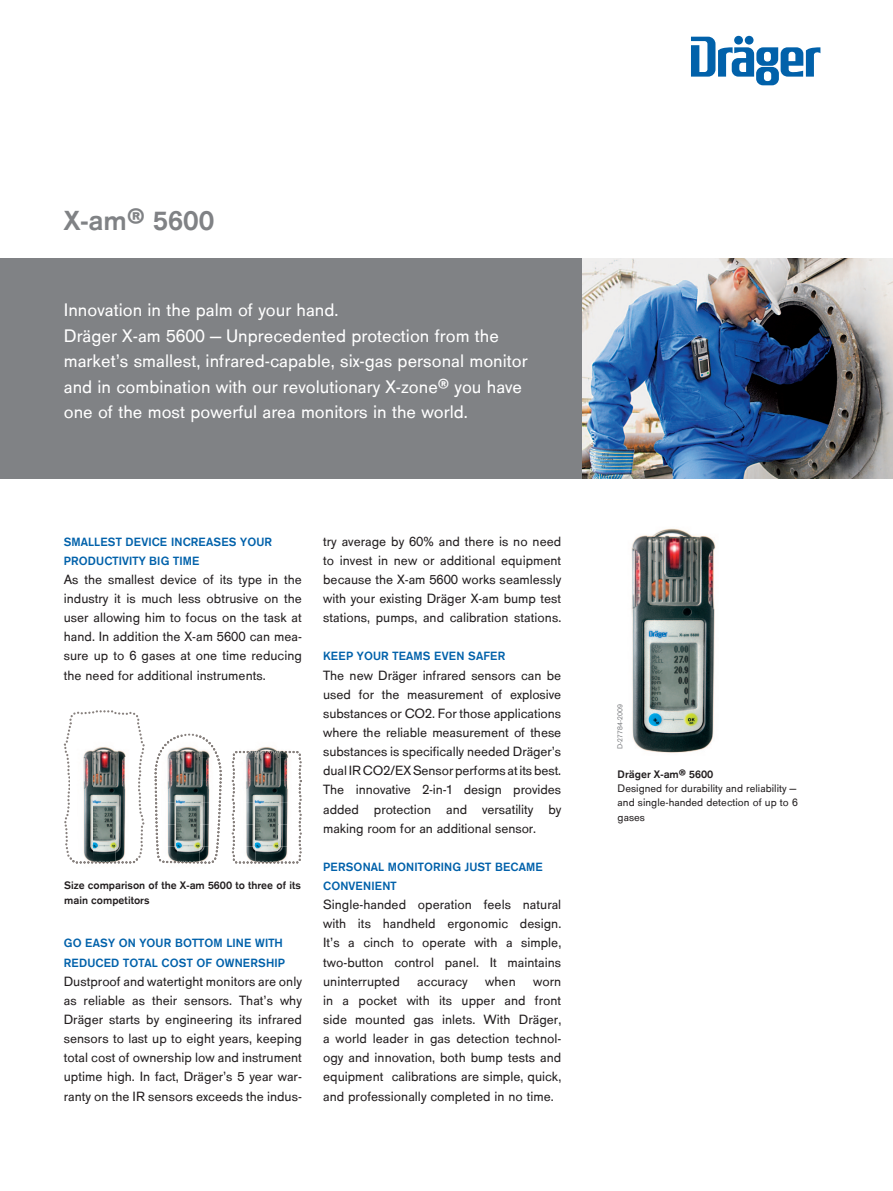
<style>
.page{position:relative;width:893px;height:1191px;background:#fff}
.page>*{position:absolute;margin:0;border:0;box-sizing:border-box;transform-origin:0 0}
.PI-Headline{font:700 28.5px "Draeger San";color:#808285}
.Introtext_white{font:18.75px/25.5px "Draeger San";color:#fff}
.Bodytext_DraeSansReg{font:13.8px/19.2px "Draeger San";color:#231f20;text-align:justify}
.Content_Headlines_1{font:700 12.3px/19.2px "Draeger San";letter-spacing:.01em;color:#0161aa}
.Bodytext_DraeSansReg-2{font:700 12.3px "Draeger San";letter-spacing:.01em;color:#0161aa}
.Caption_Body{font:11.25px/14.2px "Draeger San";color:#231f20}
.Caption_Headline{font:700 11.25px/14.2px "Draeger San";color:#231f20}
.picturenumber_white{font:7.5px "Draeger San";letter-spacing:.025em;color:#fff}
.picturenumber_60__bl{font:7.5px "Draeger San";letter-spacing:.025em;color:#808285}
</style>
<div class="page">
<img style="left:631px;top:528px;width:85px;height:225px">
<div style="left:0;top:258px;width:625px;height:220px;background:#808285"></div>
<img style="left:583px;top:258px;width:310px;height:220px">
<svg style="left:691px;top:37px;width:129px;height:48px"></svg>
<svg style="left:64px;top:710px;width:81px;height:150px"></svg>
<img style="left:71px;top:735px;width:67px;height:129px">
<img style="left:71px;top:857px;width:67px;height:6px">
<svg style="left:232px;top:753px;width:70px;height:108px"></svg>
<img style="left:233px;top:747px;width:67px;height:117px">
<img style="left:233px;top:751px;width:45px;height:10px">
<img style="left:278px;top:751px;width:22px;height:8px">
<img style="left:233px;top:761px;width:2px;height:41px">
<img style="left:299px;top:761px;width:1px;height:41px">
<img style="left:233px;top:802px;width:2px;height:40px">
<img style="left:299px;top:802px;width:1px;height:40px">
<img style="left:233px;top:843px;width:11px;height:20px">
<img style="left:289px;top:843px;width:11px;height:20px">
<img style="left:244px;top:861px;width:45px;height:2px">
<img style="left:155px;top:745px;width:67px;height:119px">
<img style="left:164px;top:735px;width:35px;height:11px">
<img style="left:199px;top:735px;width:14px;height:11px">
<img style="left:155px;top:747px;width:9px;height:42px">
<img style="left:211px;top:746px;width:11px;height:43px">
<img style="left:155px;top:789px;width:3px;height:42px">
<img style="left:217px;top:789px;width:4px;height:42px">
<img style="left:156px;top:832px;width:9px;height:31px">
<img style="left:212px;top:831px;width:7px;height:31px">
<img style="left:166px;top:861px;width:44px;height:2px">
<p class="PI-Headline" style="left:64px;top:204px;width:152px">X-am® 5600</p>
<p class="Introtext_white" style="left:64px;top:297px;width:276px">Innovation in the palm of your hand.</p>
<p class="Introtext_white" style="left:64px;top:323px;width:437px">Dräger X-am 5600 — Unprecedented protection from the</p>
<p class="Introtext_white" style="left:64px;top:348px;width:465px">market’s smallest, infrared-capable, six-gas personal monitor and in combination with our revolutionary X-zone® you have one of the most powerful area monitors in the world.</p>
<p class="Content_Headlines_1" style="left:64px;top:532px;width:210px">SMALLEST DEVICE INCREASES YOUR<br>PRODUCTIVITY BIG TIME</p>
<p class="Bodytext_DraeSansReg" style="left:64px;top:570px;width:240px">As the smallest device of its type in the industry it is much less obtrusive on the user allowing him to focus on the task at hand. In addition the X-am 5600 can mea&shy;sure up to 6 gases at one time reducing the need for additional instruments.</p>
<p class="Caption_Headline" style="left:64px;top:878px;width:238px">Size comparison of the X-am 5600 to three of its main competitors</p>
<p class="Content_Headlines_1" style="left:64px;top:934px;width:223px">GO EASY ON YOUR BOTTOM LINE WITH<br>REDUCED TOTAL COST OF OWNERSHIP</p>
<p class="Bodytext_DraeSansReg" style="left:64px;top:971px;width:240px">Dustproof and watertight monitors are only as reliable as their sensors. That’s why Dräger starts by engineering its infrared sensors to last up to eight years, keeping total cost of ownership low and instrument uptime high. In fact, Dräger’s 5 year war&shy;ranty on the IR sensors exceeds the indus-</p>
<p class="Bodytext_DraeSansReg" style="left:323px;top:531px;width:240px">try average by 60% and there is no need to invest in new or additional equipment because the X-am 5600 works seamlessly with your existing Dräger X-am bump test stations, pumps, and calibration stations.</p>
<p class="Bodytext_DraeSansReg-2" style="left:323px;top:649px;width:184px">KEEP YOUR TEAMS EVEN SAFER</p>
<p class="Bodytext_DraeSansReg" style="left:323px;top:665px;width:240px">The new Dräger infrared sensors can be used for the measurement of explosive substances or CO2. For those applications where the reliable measurement of these substances is specifically needed Dräger’s dual IR CO2/EX Sensor performs at its best.<br>The innovative 2-in-1 design provides added protection and versatility by making room for an additional sensor.</p>
<p class="Content_Headlines_1" style="left:323px;top:857px;width:221px">PERSONAL MONITORING JUST BECAME<br>CONVENIENT</p>
<p class="Bodytext_DraeSansReg" style="left:323px;top:895px;width:240px">Single-handed operation feels natural with its handheld ergonomic design.<br>It’s a cinch to operate with a simple, two-button control panel. It maintains uninterrupted</p>
<p class="Bodytext_DraeSansReg" style="left:417px;top:971px;width:52px">accuracy</p>
<p class="Bodytext_DraeSansReg" style="left:485px;top:971px;width:32px">when</p>
<p class="Bodytext_DraeSansReg" style="left:323px;top:971px;width:240px;text-indent:210px">worn in a pocket with its upper and front side mounted gas inlets. With Dräger, a world leader in gas detection technol&shy;ogy and innovation, both bump tests and equipment calibrations are simple, quick, and professionally completed in no time.</p>
<p class="picturenumber_white" style="left:589px;top:472px;width:45px;rotate:-90deg">St-9527-2007</p>
<p class="picturenumber_60__bl" style="left:616px;top:749px;width:47px;rotate:-90deg">D-27784-2009</p>
<p class="Caption_Headline" style="left:618px;top:767px;width:97px">Dräger X-am® 5600</p>
<p class="Caption_Body" style="left:618px;top:781px;width:182px">Designed for durability and reliability — and single-handed detection of up to 6 gases</p>
</div>
